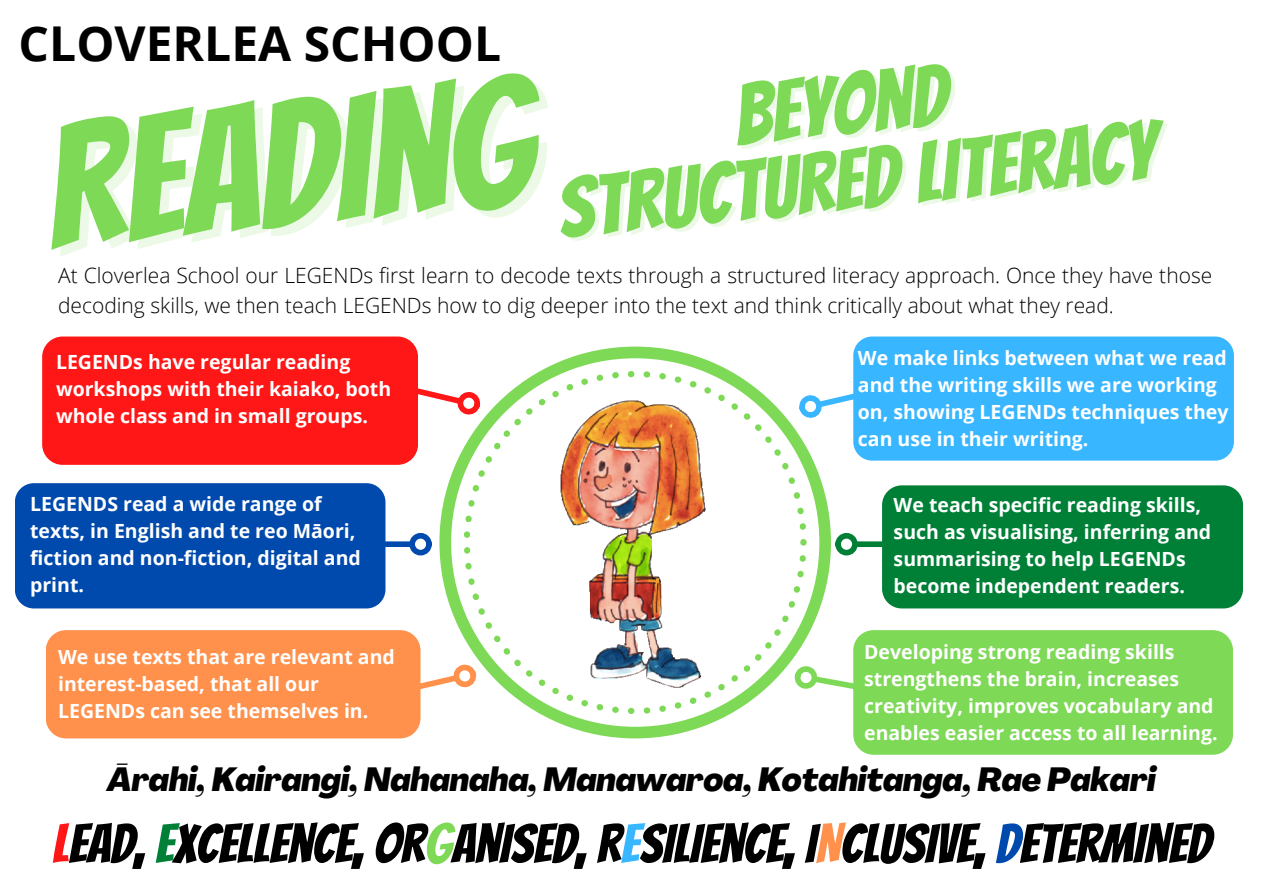
<style>
.page{position:relative;width:1263px;height:894px;background:#fff}
.page>*{position:absolute;margin:0;border:0;box-sizing:border-box;transform-origin:0 0}
.t1{font:174px "Bangers";color:#7ed957}
.t2{font:84px "Bangers";color:#7ed957}
.t3{font:54px "Bangers";color:#000}
.t4{font:700 48px "Open Sans";color:#000}
.t5{font:italic 800 33px "Agrandir";color:#000}
.t6{font:300 21px/29.2px "Open Sans";color:#000}
.t7{font:700 19.5px/27px "Open Sans";color:#fff}
.s1{color:#ff1616}
.s2{color:#008037}
.s3{color:#7ed957}
.s4{color:#38b6ff}
.s5{color:#ff914d}
.s6{color:#004aad}
</style>
<div class="page">
<div style="left:853px;top:630px;width:380px;height:124px;background:#7ed957;border-radius:20px"></div>
<svg style="left:831px;top:661px;width:23px;height:43px"></svg>
<svg style="left:831px;top:393px;width:22px;height:12px"></svg>
<div style="left:42px;top:336px;width:376px;height:128px;background:#ff1616;border-radius:20px"></div>
<svg style="left:418px;top:388px;width:21px;height:11px"></svg>
<svg style="left:439px;top:346px;width:392px;height:392px"></svg>
<svg style="left:464px;top:371px;width:342px;height:342px"></svg>
<div style="left:337px;top:541px;width:72px;height:6px;background:#004aad"></div>
<div style="left:409px;top:533px;width:23px;height:22px;border:6px solid #004aad;border-radius:50%"></div>
<div style="left:15px;top:483px;width:370px;height:125px;background:#004aad;border-radius:19px"></div>
<div style="left:46px;top:630px;width:374px;height:108px;background:#ff914d;border-radius:20px"></div>
<svg style="left:420px;top:659px;width:62px;height:47px"></svg>
<div style="left:858px;top:541px;width:80px;height:6px;background:#008037"></div>
<div style="left:835px;top:533px;width:23px;height:22px;border:6px solid #008037;border-radius:50%"></div>
<div style="left:882px;top:485px;width:361px;height:123px;background:#008037;border-radius:20px"></div>
<div style="left:853px;top:336px;width:381px;height:124px;background:#38b6ff;border-radius:19px"></div>
<img style="left:551px;top:396px;width:168px;height:296px">
<h5 class="t4" style="left:19px;top:9px;width:484px">CLOVERLEA SCHOOL</h5>
<h5 class="t1" style="left:35px;top:98px;width:490px;rotate:-6deg">READING</h5>
<h5 class="t2" style="left:730px;top:72px;width:215px;rotate:-6deg">BEYOND</h5>
<h4 class="t2" style="left:553px;top:167px;width:602px;rotate:-6deg">STRUCTURED LITERACY</h4>
<p class="t6" style="left:58px;top:260px;width:1156px">At Cloverlea School our LEGENDs first learn to decode texts through a structured literacy approach. Once they have those decoding skills, we then teach LEGENDs how to dig deeper into the text and think critically about what they read.</p>
<p class="t7" style="left:56px;top:348px;width:337px">LEGENDs have regular reading workshops with their kaiako, both whole class and in small groups.</p>
<h5 class="t7" style="left:858px;top:343px;width:372px">We make links between what we read and the writing skills we are working on, showing LEGENDs techniques they can use in their writing.</h5>
<p class="t7" style="left:30px;top:489px;width:332px">LEGENDS read a wide range of texts, in English and te reo Māori, fiction and non-fiction, digital and print.</p>
<p class="t7" style="left:58px;top:642px;width:338px">We use texts that are relevant and interest-based, that all our<br>LEGENDs can see themselves in.</p>
<h2 class="t7" style="left:894px;top:491px;width:319px">We teach specific reading skills, such as visualising, inferring and summarising to help LEGENDs become independent readers.</h2>
<h1 class="t7" style="left:864px;top:638px;width:355px">Developing strong reading skills strengthens the brain, increases creativity, improves vocabulary and enables easier access to all learning.</h1>
<h5 class="t5" style="left:107px;top:765px;width:1050px">Ārahi, Kairangi, Nahanaha, Manawaroa, Kotahitanga, Rae Pakari</h5>
<h5 class="t3" style="left:52px;top:815px;width:1160px"><span class="s1">L</span>EAD, <span class="s2">E</span>XCELLENCE, OR<span class="s3">G</span>ANISED, R<span class="s4">E</span>SILIENCE, I<span class="s5">N</span>CLUSIVE, <span class="s6">D</span>ETERMINED</h5>
</div>
